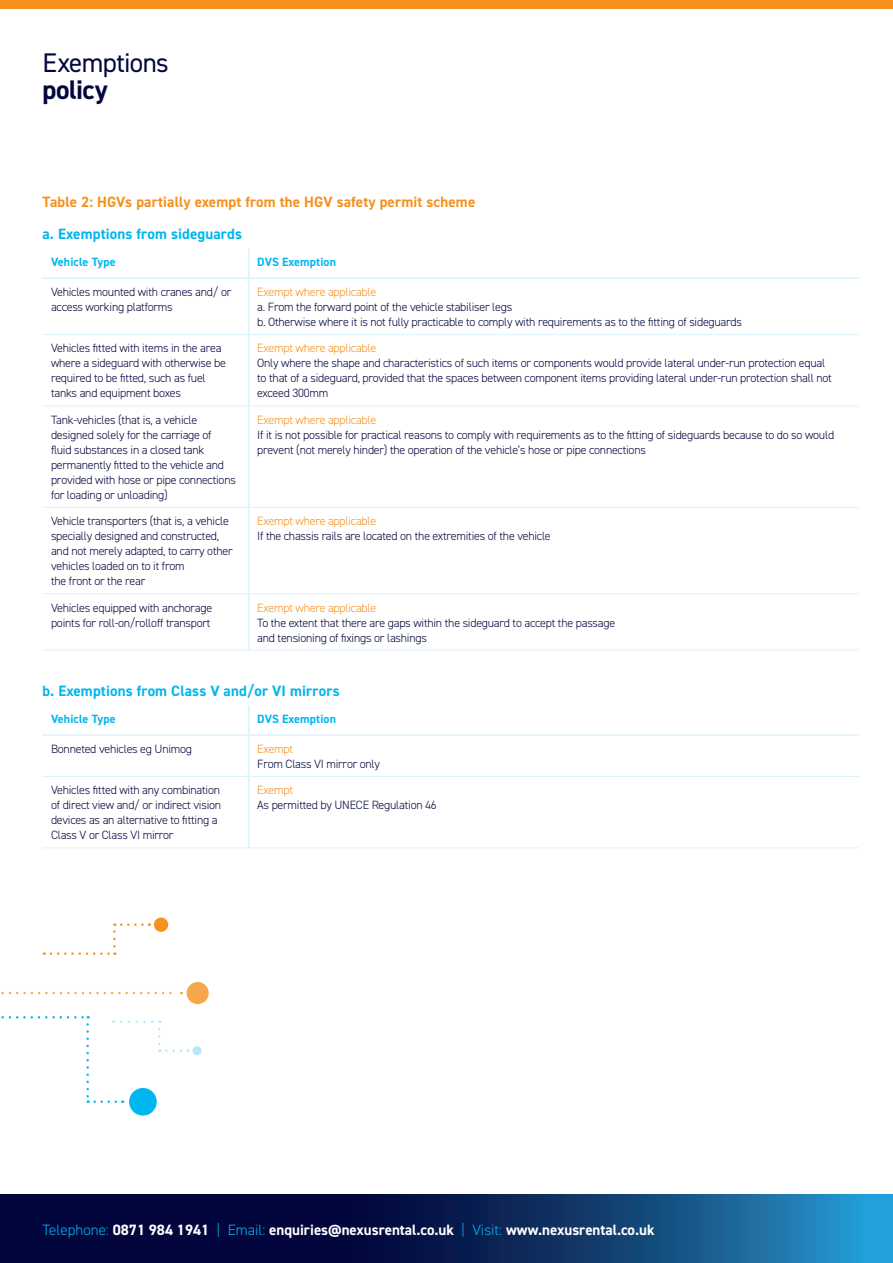
<style>
.page{position:relative;width:893px;height:1263px;background:#fff}
.page>*{position:absolute;margin:0;border:0;box-sizing:border-box;transform-origin:0 0}
.t1{font:27px "DIN2014";letter-spacing:-.025em;color:#02063d}
.t2{font:700 27px "DIN2014";letter-spacing:-.015em;color:#02063d}
.t3{font:700 15px "DIN2014";color:#fff}
.t4{font:700 15px "DIN2014";letter-spacing:.01em;color:#00b6ef}
.t5{font:700 15px "DIN2014";letter-spacing:.01em;color:#f6911e}
.t6{font:300 12px/15px "DIN2014";letter-spacing:-.02em;color:#02063d}
.t7{font:300 12px "DIN2014";letter-spacing:-.02em;color:#f6911e}
.t8{font:700 12px "DIN2014";letter-spacing:.01em;color:#00b6ef}
.s1{font-weight:300;color:#00b6ef}
</style>
<div class="page">
<svg style="left:0;top:1195px;width:893px;height:68px;background:#0c2f64"></svg>
<div style="left:0;top:0;width:893px;height:9px;background:#f6911e"></div>
<svg style="left:43px;top:594px;width:816px;height:56px"></svg>
<svg style="left:248px;top:248px;width:1px;height:29px"></svg>
<hr style="left:43px;top:277px;width:206px;height:2px;background:#dbf2fc">
<hr style="left:249px;top:277px;width:610px;height:2px;background:#dbf2fc">
<hr style="left:248px;top:279px;width:1px;height:55px;background:#dbf2fc">
<hr style="left:248px;top:335px;width:1px;height:71px;background:#dbf2fc">
<hr style="left:248px;top:406px;width:1px;height:101px;background:#dbf2fc">
<hr style="left:43px;top:334px;width:206px;height:1px;background:#dbf2fc">
<hr style="left:249px;top:334px;width:610px;height:1px;background:#dbf2fc">
<hr style="left:43px;top:406px;width:206px;height:1px;background:#dbf2fc">
<hr style="left:249px;top:406px;width:610px;height:1px;background:#dbf2fc">
<hr style="left:43px;top:507px;width:206px;height:1px;background:#dbf2fc">
<hr style="left:43px;top:593px;width:206px;height:1px;background:#dbf2fc">
<hr style="left:249px;top:593px;width:610px;height:1px;background:#dbf2fc">
<hr style="left:248px;top:508px;width:1px;height:85px;background:#dbf2fc">
<hr style="left:248px;top:594px;width:1px;height:56px;background:#dbf2fc">
<hr style="left:43px;top:650px;width:206px;height:1px;background:#dbf2fc">
<hr style="left:249px;top:507px;width:610px;height:1px;background:#dbf2fc">
<hr style="left:249px;top:650px;width:610px;height:1px;background:#dbf2fc">
<svg style="left:248px;top:705px;width:1px;height:29px"></svg>
<hr style="left:43px;top:734px;width:206px;height:2px;background:#dbf2fc">
<hr style="left:249px;top:734px;width:610px;height:2px;background:#dbf2fc">
<hr style="left:248px;top:736px;width:1px;height:40px;background:#dbf2fc">
<hr style="left:248px;top:777px;width:1px;height:70px;background:#dbf2fc">
<hr style="left:43px;top:776px;width:206px;height:1px;background:#dbf2fc">
<hr style="left:249px;top:776px;width:610px;height:1px;background:#dbf2fc">
<hr style="left:43px;top:847px;width:206px;height:1px;background:#dbf2fc">
<hr style="left:249px;top:847px;width:610px;height:1px;background:#dbf2fc">
<div style="left:187px;top:982px;width:22px;height:22px;background:#f7a74b;border-radius:50%"></div>
<svg style="left:1px;top:992px;width:181px;height:2px"></svg>
<div style="left:154px;top:917px;width:14px;height:15px;background:#f6911e;border-radius:50%"></div>
<svg style="left:51px;top:952px;width:64px;height:3px"></svg>
<svg style="left:113px;top:923px;width:37px;height:23px"></svg>
<svg style="left:1px;top:1016px;width:88px;height:2px"></svg>
<svg style="left:86px;top:1024px;width:3px;height:79px"></svg>
<svg style="left:95px;top:1100px;width:28px;height:3px"></svg>
<div style="left:129px;top:1088px;width:28px;height:27px;background:#00b6ef;border-radius:50%"></div>
<svg style="left:192px;top:1046px;width:10px;height:9px"></svg>
<svg style="left:121px;top:1020px;width:39px;height:3px"></svg>
<svg style="left:158px;top:1029px;width:31px;height:23px"></svg>
<p class="t1" style="left:43px;top:46px;width:128px">Exemptions</p>
<p class="t2" style="left:43px;top:72px;width:67px">policy</p>
<p class="t5" style="left:43px;top:192px;width:434px">Table 2: HGVs partially exempt from the HGV safety permit scheme</p>
<p class="t4" style="left:43px;top:224px;width:201px">a. Exemptions from sideguards</p>
<p class="t8" style="left:51px;top:254px;width:66px">Vehicle Type</p>
<p class="t8" style="left:257px;top:254px;width:80px">DVS Exemption</p>
<p class="t6" style="left:51px;top:284px;width:182px">Vehicles mounted with cranes and/ or access working platforms</p>
<p class="t7" style="left:257px;top:285px;width:121px">Exempt where applicable</p>
<p class="t6" style="left:257px;top:299px;width:256px">a. From the forward point of the vehicle stabiliser legs</p>
<p class="t6" style="left:257px;top:314px;width:486px">b. Otherwise where it is not fully practicable to comply with requirements as to the fitting of sideguards</p>
<p class="t6" style="left:51px;top:341px;width:176px">Vehicles fitted with items in the area where a sideguard with otherwise be required to be fitted, such as fuel</p>
<p class="t6" style="left:51px;top:386px;width:131px">tanks and equipment boxes</p>
<p class="t7" style="left:257px;top:341px;width:121px">Exempt where applicable</p>
<p class="t6" style="left:257px;top:356px;width:576px">Only where the shape and characteristics of such items or components would provide lateral under-run protection equal to that of a sideguard, provided that the spaces between component items providing lateral under-run protection shall not exceed 300mm</p>
<p class="t6" style="left:51px;top:412px;width:186px">Tank-vehicles (that is, a vehicle designed solely for the carriage of<br>fluid substances in a closed tank permanently fitted to the vehicle and provided with hose or pipe connections for loading or unloading)</p>
<p class="t7" style="left:257px;top:412px;width:121px">Exempt where applicable</p>
<p class="t6" style="left:257px;top:427px;width:578px">If it is not possible for practical reasons to comply with requirements as to the fitting of sideguards because to do so would prevent (not merely hinder) the operation of the vehicle’s hose or pipe connections</p>
<p class="t6" style="left:51px;top:514px;width:183px">Vehicle transporters (that is, a vehicle specially designed and constructed, and not merely adapted, to carry other vehicles loaded on to it from<br>the front or the rear</p>
<p class="t7" style="left:257px;top:514px;width:121px">Exempt where applicable</p>
<p class="t6" style="left:257px;top:529px;width:295px">If the chassis rails are located on the extremities of the vehicle</p>
<p class="t6" style="left:51px;top:600px;width:163px">Vehicles equipped with anchorage points for roll-on/rolloff transport</p>
<p class="t7" style="left:257px;top:600px;width:121px">Exempt where applicable</p>
<p class="t6" style="left:257px;top:615px;width:359px">To the extent that there are gaps within the sideguard to accept the passage</p>
<p class="t6" style="left:257px;top:630px;width:171px">and tensioning of fixings or lashings</p>
<p class="t4" style="left:43px;top:681px;width:299px">b. Exemptions from Class V and/or VI mirrors</p>
<p class="t8" style="left:51px;top:711px;width:66px">Vehicle Type</p>
<p class="t8" style="left:257px;top:711px;width:80px">DVS Exemption</p>
<p class="t6" style="left:51px;top:741px;width:143px">Bonneted vehicles eg Unimog</p>
<p class="t7" style="left:257px;top:742px;width:37px">Exempt</p>
<p class="t6" style="left:257px;top:756px;width:124px">From Class VI mirror only</p>
<p class="t6" style="left:51px;top:783px;width:172px;text-align:justify">Vehicles fitted with any combination of direct view and/ or indirect vision devices as an alternative to fitting a</p>
<p class="t6" style="left:51px;top:828px;width:124px">Class V or Class VI mirror</p>
<p class="t7" style="left:257px;top:783px;width:37px">Exempt</p>
<p class="t6" style="left:257px;top:798px;width:181px">As permitted by UNECE Regulation 46</p>
<p class="t3" style="left:43px;top:1220px;width:613px"><span class="s1">Telephone:</span> 0871 984 1941 <span class="s1">| Email:</span> enquiries@nexusrental.co.uk <span class="s1">| Visit:</span> www.nexusrental.co.uk</p>
</div>
